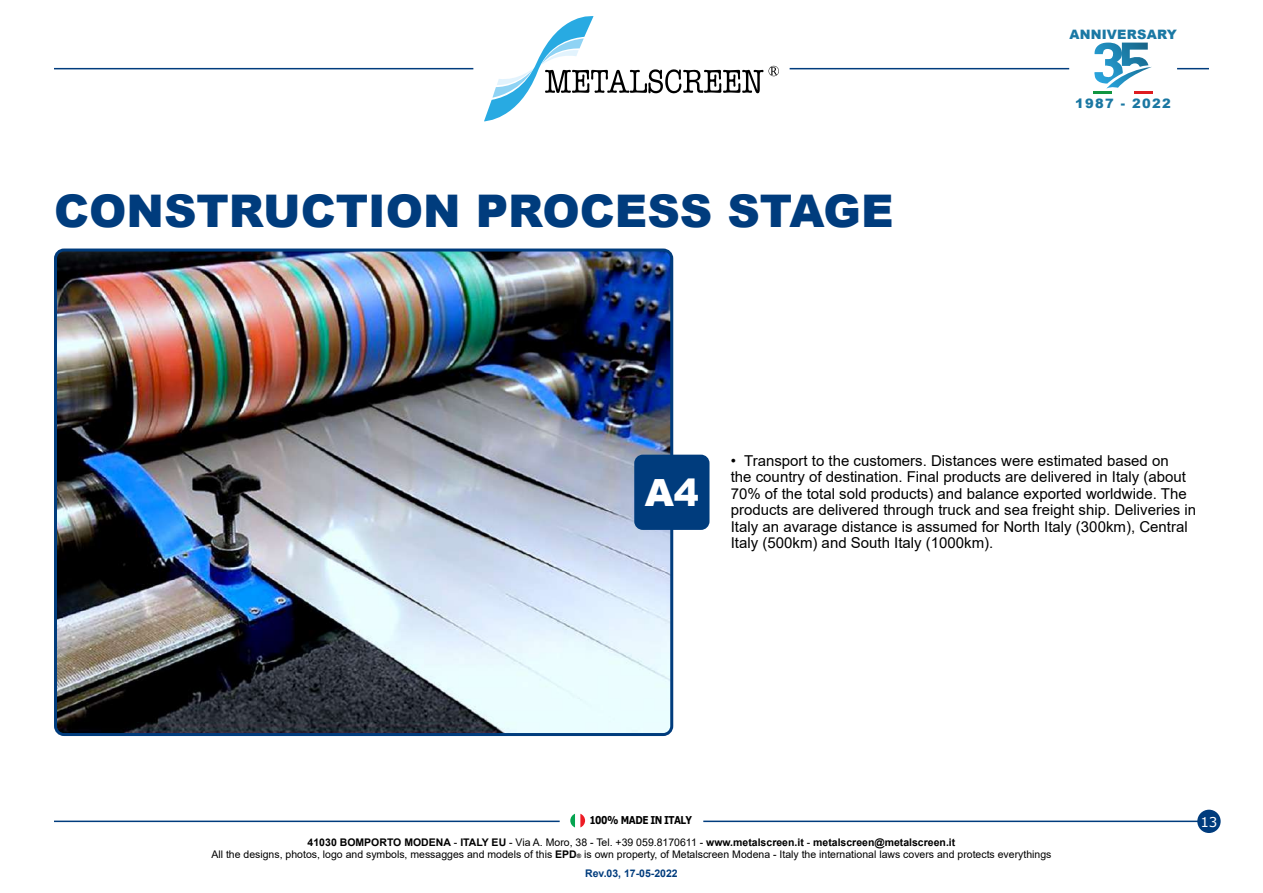
<style>
.page{position:relative;width:1263px;height:893px;background:#fff}
.page>*{position:absolute;margin:0;border:0;box-sizing:border-box;transform-origin:0 0}
.t1{font:900 45px "Arial";color:#003c7d}
.t2{font:900 37.5px "Arial";color:#fff}
.t3{font:15px/16.5px "Arial";color:#000}
.t4{font:13.5px "Verdana";color:#fff}
.t5{font:900 13.05px "Arial";letter-spacing:.015em;color:#1a78a4}
.t6{font:900 13.05px "Arial";letter-spacing:.105em;color:#1a77a2}
.t7{font:700 10.8px "Verdana";letter-spacing:-.06em;color:#000;scale:.83 1}
.t8{font:10.5px/12px "Arial";color:#000;text-align:center}
.t9{font:700 10.5px "Arial";color:#003c7d}
.s1{font-weight:700}
.s2{font-weight:700;font-size:6px}
</style>
<div class="page">
<hr style="left:54px;top:821px;width:506px;height:1px;background:#003c7d">
<hr style="left:703px;top:821px;width:506px;height:1px;background:#003c7d">
<svg style="left:570px;top:814px;width:15px;height:13px"></svg>
<div style="left:1197px;top:810px;width:24px;height:23px;background:#003c7d;border-radius:50%"></div>
<img style="left:57px;top:250px;width:615px;height:482px">
<div style="left:54px;top:249px;width:619px;height:487px;border:3px solid #003c7d;border-radius:9px"></div>
<div style="left:634px;top:455px;width:75px;height:75px;background:#003c7d;border-radius:9px"></div>
<hr style="left:54px;top:68px;width:419px;height:1px;background:#003c7d">
<hr style="left:790px;top:68px;width:279px;height:1px;background:#003c7d">
<hr style="left:1177px;top:68px;width:32px;height:1px;background:#003c7d">
<svg style="left:484px;top:16px;width:295px;height:105px"></svg>
<svg style="left:1094px;top:43px;width:58px;height:46px"></svg>
<hr style="left:1094px;top:91px;width:18px;height:3px;background:#119641">
<hr style="left:1134px;top:91px;width:18px;height:3px;background:#de1c20">
<p class="t5" style="left:1069px;top:25px;width:109px">ANNIVERSARY</p>
<h1 class="t1" style="left:54px;top:179px;width:841px">CONSTRUCTION PROCESS STAGE</h1>
<p class="t6" style="left:1075px;top:94px;width:97px">1987 - 2022</p>
<h2 class="t2" style="left:645px;top:465px;width:56px">A4</h2>
<p class="t3" style="left:731px;top:452px;width:467px">• Transport to the customers. Distances were estimated based on<br>the country of destination. Final products are delivered in Italy (about 70% of the total sold products) and balance exported worldwide. The products are delivered through truck and sea freight ship. Deliveries in Italy an avarage distance is assumed for North Italy (300km), Central Italy (500km) and South Italy (1000km).</p>
<p class="t7" style="left:589px;top:812px;width:125px">100% MADE IN ITALY</p>
<p class="t4" style="left:1200px;top:812px;width:19px">13</p>
<p class="t8" style="left:211px;top:836px;width:841px"><span class="s1">41030 BOMPORTO MODENA</span> - <span class="s1">ITALY EU</span> - Via A. Moro, 38 - Tel. +39 059.8170611 - <span class="s1">www.metalscreen.it</span> - <span class="s1">metalscreen@metalscreen.it<br></span>All the designs, photos, logo and symbols, messagges and models of this <span class="s1">EPD</span><span class="s2">®</span> is own property, of Metalscreen Modena - Italy the international laws covers and protects everythings</p>
<p class="t9" style="left:585px;top:866px;width:94px">Rev.03, 17-05-2022</p>
</div>
